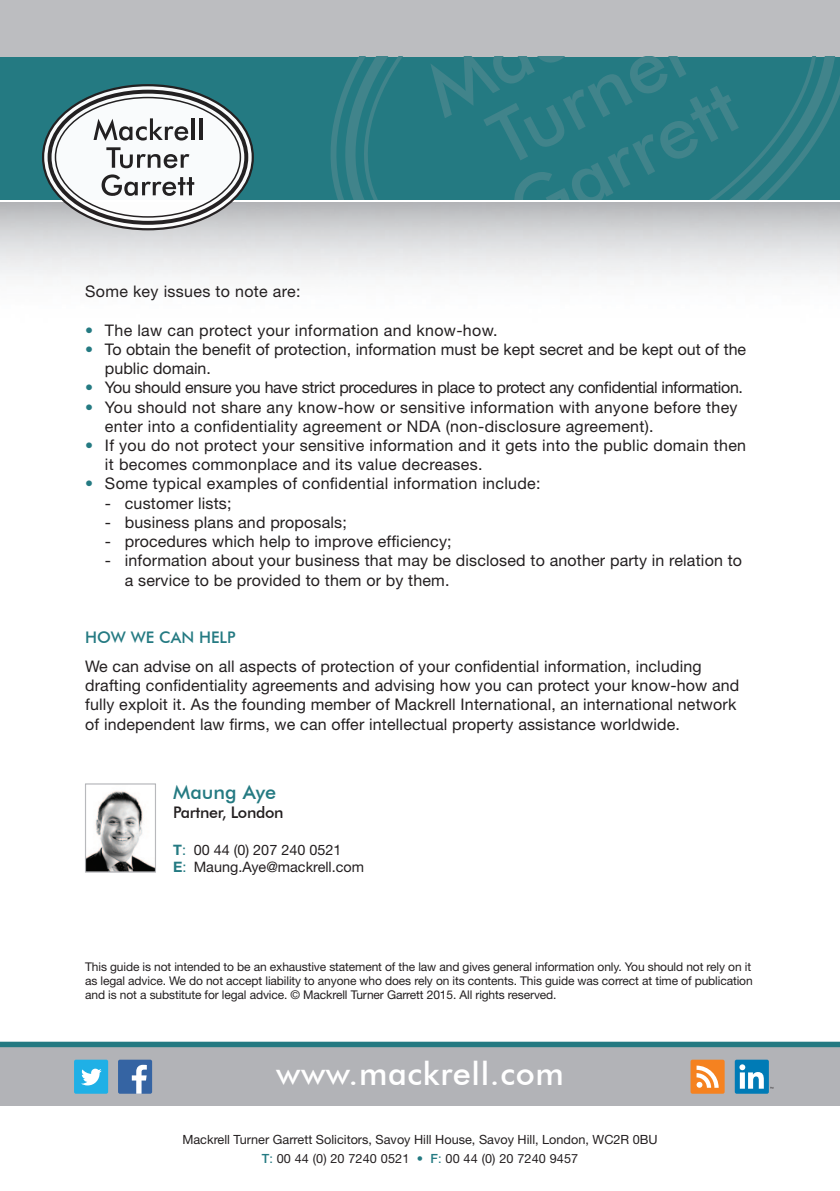
<style>
.page{position:relative;width:840px;height:1191px;background:#fff}
.page>*{position:absolute;margin:0;border:0;box-sizing:border-box;transform-origin:0 0}
.t1{font:500 32.4px "Futura BT";letter-spacing:.02em;color:#fff}
.t2{font:500 19.8px "Futura BT";color:#247a82}
.t3{font:16px/19.2px "Helvetica Neue";letter-spacing:.01em;color:#231f20}
.t4{font:16px "Helvetica Neue";letter-spacing:-.02em;color:#231f20}
.t5{font:500 16px "Futura BT";letter-spacing:-.02em;color:#231f20}
.t6{font:500 16px "Futura BT";color:#247a82}
.t7{font:14.4px "Helvetica Neue";color:#231f20}
.t8{font:12.6px "Helvetica Neue";color:#231f20}
.t9{font:12px/14.4px "Helvetica Neue";letter-spacing:-.01em;color:#231f20}
.s1{color:#247a82}
.s2{font-weight:700;color:#247a82}
.s3{font-weight:500;color:#247a82}
</style>
<div class="page">
<div style="left:0;top:0;width:839px;height:57px;background:#bcbdc0"></div>
<div style="left:0;top:57px;width:839px;height:142px;background:#247a82"></div>
<svg style="left:42px;top:84px;width:212px;height:146px"></svg>
<svg style="left:330px;top:110px;width:7px;height:86px"></svg>
<svg style="left:337px;top:57px;width:502px;height:142px"></svg>
<svg style="left:430px;top:57px;width:308px;height:142px"></svg>
<img style="left:87px;top:791px;width:67px;height:79px">
<div style="left:0;top:1047px;width:839px;height:58px;background:#b2b3b7"></div>
<div style="left:734px;top:1059px;width:34px;height:34px;background:#007bb6;border-radius:2px"></div>
<svg style="left:739px;top:1064px;width:24px;height:24px"></svg>
<div style="left:690px;top:1059px;width:34px;height:34px;background:#f58220;border-radius:2px"></div>
<svg style="left:696px;top:1065px;width:22px;height:22px"></svg>
<div style="left:0;top:1041px;width:839px;height:6px;background:#247a82"></div>
<div style="left:74px;top:1059px;width:34px;height:34px;background:#1fb0e6;border-radius:2px"></div>
<svg style="left:81px;top:1068px;width:21px;height:17px"></svg>
<div style="left:118px;top:1059px;width:34px;height:34px;background:#3564a3;border-radius:2px"></div>
<svg style="left:132px;top:1064px;width:15px;height:29px"></svg>
<div style="left:85px;top:783px;width:71px;height:89px;border:1px solid #b2b3b7"></div>
<p class="t3" style="left:85px;top:282px;width:217px">Some key issues to note are:</p>
<p class="t3" style="left:85px;top:320px;width:414px"><span class="s1">•</span> The law can protect your information and know-how.</p>
<p class="t3" style="left:105px;top:339px;width:642px;text-indent:-20px"><span class="s1">•</span> To obtain the benefit of protection, information must be kept secret and be kept out of the public domain.</p>
<p class="t4" style="left:85px;top:378px;width:659px"><span class="s1">•</span> You should ensure you have strict procedures in place to protect any confidential information.</p>
<p class="t3" style="left:105px;top:397px;width:633px;text-indent:-20px"><span class="s1">•</span> You should not share any know-how or sensitive information with anyone before they enter into a confidentiality agreement or NDA (non-disclosure agreement).</p>
<p class="t3" style="left:105px;top:435px;width:642px;text-indent:-20px"><span class="s1">•</span> If you do not protect your sensitive information and it gets into the public domain then it becomes commonplace and its value decreases.</p>
<p class="t3" style="left:85px;top:474px;width:457px"><span class="s1">•</span> Some typical examples of confidential information include:</p>
<p class="t3" style="left:105px;top:493px;width:128px">- customer lists;</p>
<p class="t3" style="left:105px;top:512px;width:243px">- business plans and proposals;</p>
<p class="t3" style="left:105px;top:531px;width:348px">- procedures which help to improve efficiency;</p>
<p class="t3" style="left:125px;top:551px;width:618px;text-indent:-20px">- information about your business that may be disclosed to another party in relation to a service to be provided to them or by them.</p>
<p class="t6" style="left:85px;top:627px;width:152px">HOW WE CAN HELP</p>
<p class="t3" style="left:85px;top:656px;width:655px">We can advise on all aspects of protection of your confidential information, including drafting confidentiality agreements and advising how you can protect your know-how and fully exploit it. As the founding member of Mackrell International, an international network of independent law firms, we can offer intellectual property assistance worldwide.</p>
<p class="t2" style="left:173px;top:779px;width:104px">Maung Aye</p>
<p class="t5" style="left:173px;top:802px;width:112px">Partner, London</p>
<p class="t7" style="left:173px;top:841px;width:169px"><span class="s2">T</span><span class="s1">:</span> 00 44 (0) 207 240 0521</p>
<p class="t7" style="left:173px;top:858px;width:192px"><span class="s2">E</span><span class="s1">:</span> Maung.Aye@mackrell.com</p>
<p class="t9" style="left:85px;top:959px;width:668px">This guide is not intended to be an exhaustive statement of the law and gives general information only. You should not rely on it as legal advice. We do not accept liability to anyone who does rely on its contents. This guide was correct at time of publication and is not a substitute for legal advice. © Mackrell Turner Garrett 2015. All rights reserved.</p>
<p class="t1" style="left:276px;top:1053px;width:289px">www.mackrell.com</p>
<p class="t8" style="left:182px;top:1132px;width:476px">Mackrell Turner Garrett Solicitors, Savoy Hill House, Savoy Hill, London, WC2R 0BU</p>
<p class="t8" style="left:261px;top:1151px;width:318px"><span class="s3">T</span><span class="s1">:</span> 00 44 (0) 20 7240 0521 <span class="s1">•</span> <span class="s3">F</span><span class="s1">:</span> 00 44 (0) 20 7240 9457</p>
</div>
